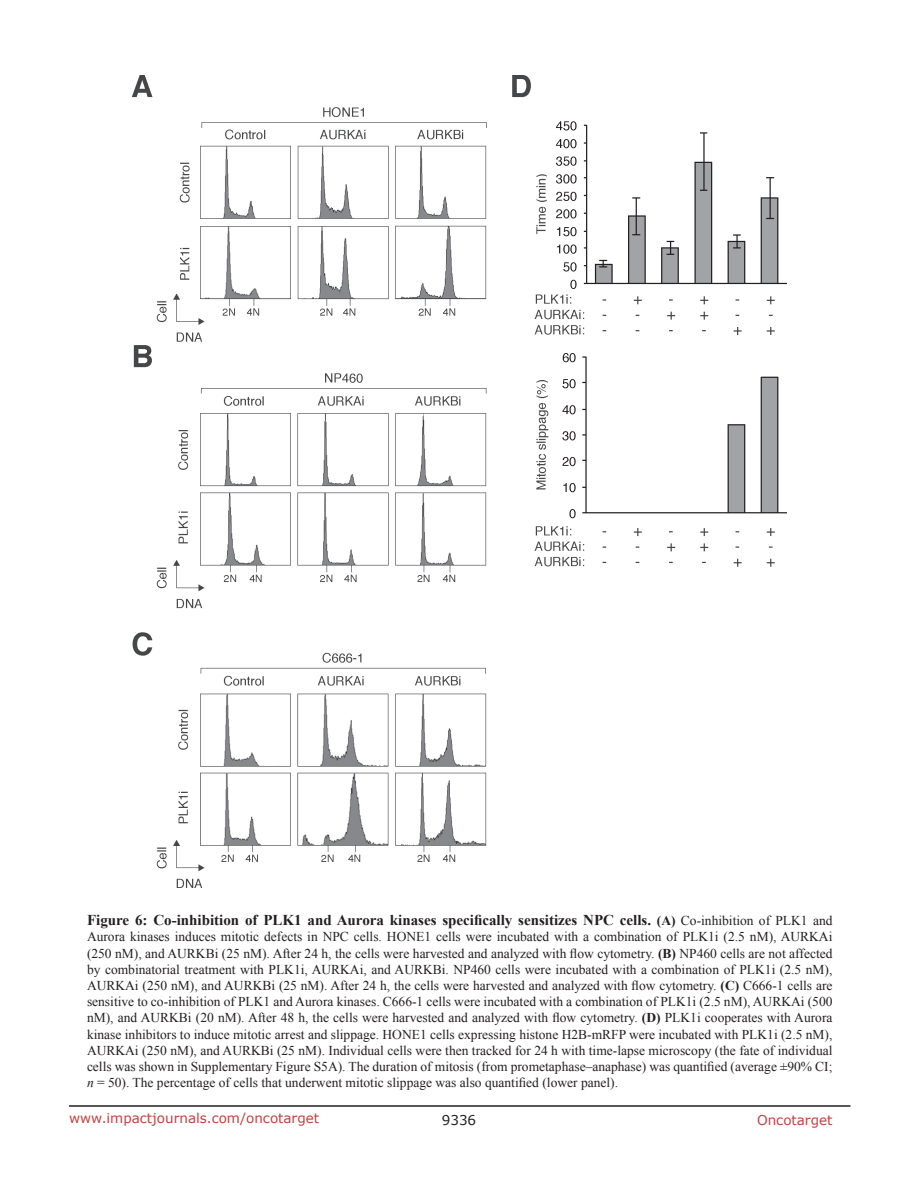
<style>
.page{position:relative;width:918px;height:1188px;background:#fff}
.page>*{position:absolute;margin:0;border:0;box-sizing:border-box;transform-origin:0 0}
.FigureText{font:700 15px "Times New Roman";color:#231f20}
.FigureText-2{font:13.5px/16.2px "Times New Roman";color:#231f20;text-align:justify}
.t1{font:13.5px "Verdana";color:#c24141}
.t2{font:13.5px "Verdana";color:#231f20}
.s1{font-size:13.5px}
.s2{font-weight:400;font-size:13.5px}
.s3{font-weight:700}
.s4{font-style:italic}
</style>
<div class="page">
<hr style="left:69px;top:1105px;width:781px;height:2px;background:#231f20">
<img style="left:133px;top:76px;width:654px;height:811px">
<p class="FigureText" style="left:87px;top:910px;width:747px">Figure 6: Co-inhibition of PLK1 and Aurora kinases specifically sensitizes NPC cells. <span class="s1">(A)</span> <span class="s2">Co-inhibition of PLK1 and</span></p>
<p class="FigureText-2" style="left:87px;top:929px;width:747px">Aurora kinases induces mitotic defects in NPC cells. HONE1 cells were incubated with a combination of PLK1i (2.5 nM), AURKAi (250 nM), and AURKBi (25 nM). After 24 h, the cells were harvested and analyzed with flow cytometry. <span class="s3">(B)</span> NP460 cells are not affected by combinatorial treatment with PLK1i, AURKAi, and AURKBi. NP460 cells were incubated with a combination of PLK1i (2.5 nM), AURKAi (250 nM), and AURKBi (25 nM). After 24 h, the cells were harvested and analyzed with flow cytometry. <span class="s3">(C)</span> C666-1 cells are sensitive to co-inhibition of PLK1 and Aurora kinases. C666-1 cells were incubated with a combination of PLK1i (2.5 nM), AURKAi (500 nM), and AURKBi (20 nM). After 48 h, the cells were harvested and analyzed with flow cytometry. <span class="s3">(D)</span> PLK1i cooperates with Aurora kinase inhibitors to induce mitotic arrest and slippage. HONE1 cells expressing histone H2B-mRFP were incubated with PLK1i (2.5 nM), AURKAi (250 nM), and AURKBi (25 nM). Individual cells were then tracked for 24 h with time-lapse microscopy (the fate of individual cells was shown in Supplementary Figure S5A). The duration of mitosis (from prometaphase–anaphase) was quantified (average ±90% CI; <span class="s4">n</span> = 50). The percentage of cells that underwent mitotic slippage was also quantified (lower panel).</p>
<p class="t1" style="left:69px;top:1109px;width:252px">www.impactjournals.com/oncotarget</p>
<p class="t2" style="left:442px;top:1111px;width:36px">9336</p>
<p class="t1" style="left:757px;top:1111px;width:77px">Oncotarget</p>
</div>
